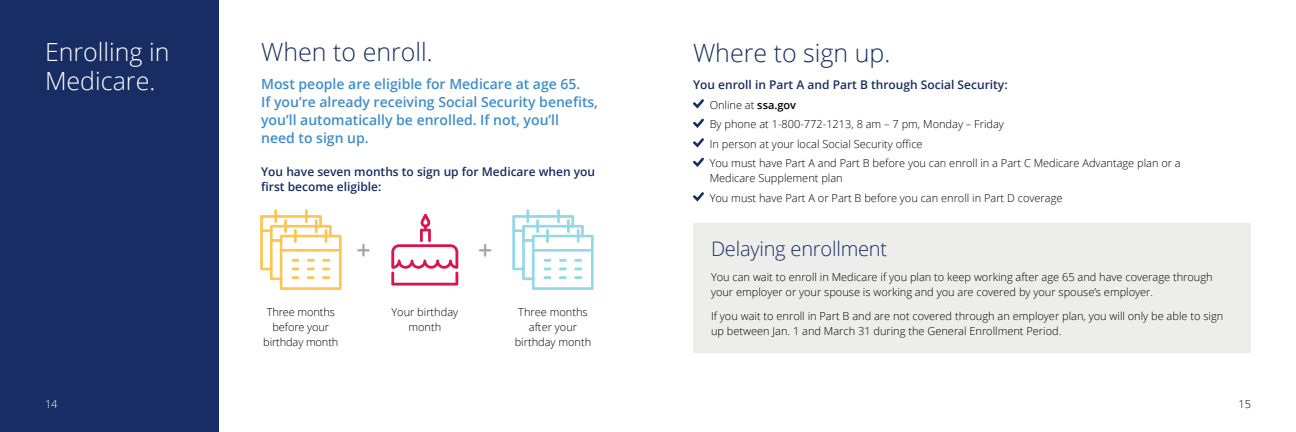
<style>
.page{position:relative;width:1296px;height:432px;background:#fff}
.page>*{position:absolute;margin:0;border:0;box-sizing:border-box;transform-origin:0 0}
.A_subhead{font:300 25px "Open Sans";color:#172d63}
.A_subhead-2{font:300 25px/29px "Open Sans";color:#fff}
.t1{font:600 25px "Open Sans";color:#a2a5a8}
.Aa_subhead{font:300 20px "Open Sans";letter-spacing:-.01em;color:#172d63}
.B_subhead{font:600 14px/18px "Open Sans";color:#3e8dcb}
.C_subhead{font:600 12px/15px "Open Sans";color:#172d63}
.Text{font:300 11px/15px "Open Sans";color:#000}
.t2{font:300 11px "Open Sans";color:#fff}
.s1{font-weight:600}
</style>
<div class="page">
<div style="left:0;top:0;width:219px;height:432px;background:#172d63"></div>
<div style="left:693px;top:223px;width:558px;height:130px;background:#ededeb"></div>
<svg style="left:693px;top:99px;width:11px;height:10px"></svg>
<svg style="left:693px;top:118px;width:11px;height:10px"></svg>
<svg style="left:693px;top:138px;width:11px;height:10px"></svg>
<svg style="left:693px;top:157px;width:11px;height:10px"></svg>
<svg style="left:693px;top:192px;width:11px;height:10px"></svg>
<svg style="left:391px;top:214px;width:67px;height:72px"></svg>
<svg style="left:260px;top:209px;width:82px;height:81px"></svg>
<svg style="left:512px;top:209px;width:82px;height:81px"></svg>
<p class="A_subhead-2" style="left:45px;top:37px;width:126px">Enrolling in<br>Medicare.</p>
<p class="A_subhead" style="left:261px;top:35px;width:173px">When to enroll.</p>
<p class="B_subhead" style="left:261px;top:75px;width:338px">Most people are eligible for Medicare at age 65.<br>If you’re already receiving Social Security benefits, you’ll automatically be enrolled. If not, you’ll<br>need to sign up.</p>
<p class="C_subhead" style="left:261px;top:164px;width:336px">You have seven months to sign up for Medicare when you first become eligible:</p>
<p class="t1" style="left:356px;top:232px;width:16px">+</p>
<p class="t1" style="left:478px;top:233px;width:16px">+</p>
<p class="Text" style="left:391px;top:304px;width:68px;text-align:center">Your birthday month</p>
<p class="Text" style="left:263px;top:304px;width:77px;text-align:center">Three months before your birthday month</p>
<p class="Text" style="left:515px;top:304px;width:78px;text-align:center">Three months after your birthday month</p>
<p class="A_subhead" style="left:693px;top:36px;width:199px">Where to sign up.</p>
<p class="C_subhead" style="left:693px;top:77px;width:316px">You enroll in Part A and Part B through Social Security:</p>
<p class="Text" style="left:710px;top:97px;width:88px">Online at <span class="s1">ssa.gov</span></p>
<p class="Text" style="left:710px;top:116px;width:296px">By phone at 1-800-772-1213, 8 am – 7 pm, Monday – Friday</p>
<p class="Text" style="left:710px;top:136px;width:214px">In person at your local Social Security office</p>
<p class="Text" style="left:710px;top:155px;width:473px">You must have Part A and Part B before you can enroll in a Part C Medicare Advantage plan or a<br>Medicare Supplement plan</p>
<p class="Text" style="left:710px;top:190px;width:354px">You must have Part A or Part B before you can enroll in Part D coverage</p>
<p class="Aa_subhead" style="left:711px;top:235px;width:178px">Delaying enrollment</p>
<p class="Text" style="left:711px;top:269px;width:503px">You can wait to enroll in Medicare if you plan to keep working after age 65 and have coverage through your employer or your spouse is working and you are covered by your spouse’s employer.</p>
<p class="Text" style="left:711px;top:308px;width:514px">If you wait to enroll in Part B and are not covered through an employer plan, you will only be able to sign up between Jan. 1 and March 31 during the General Enrollment Period.</p>
<p class="t2" style="left:45px;top:396px;width:14px">14</p>
<p class="Text" style="left:1238px;top:396px;width:14px">15</p>
</div>
